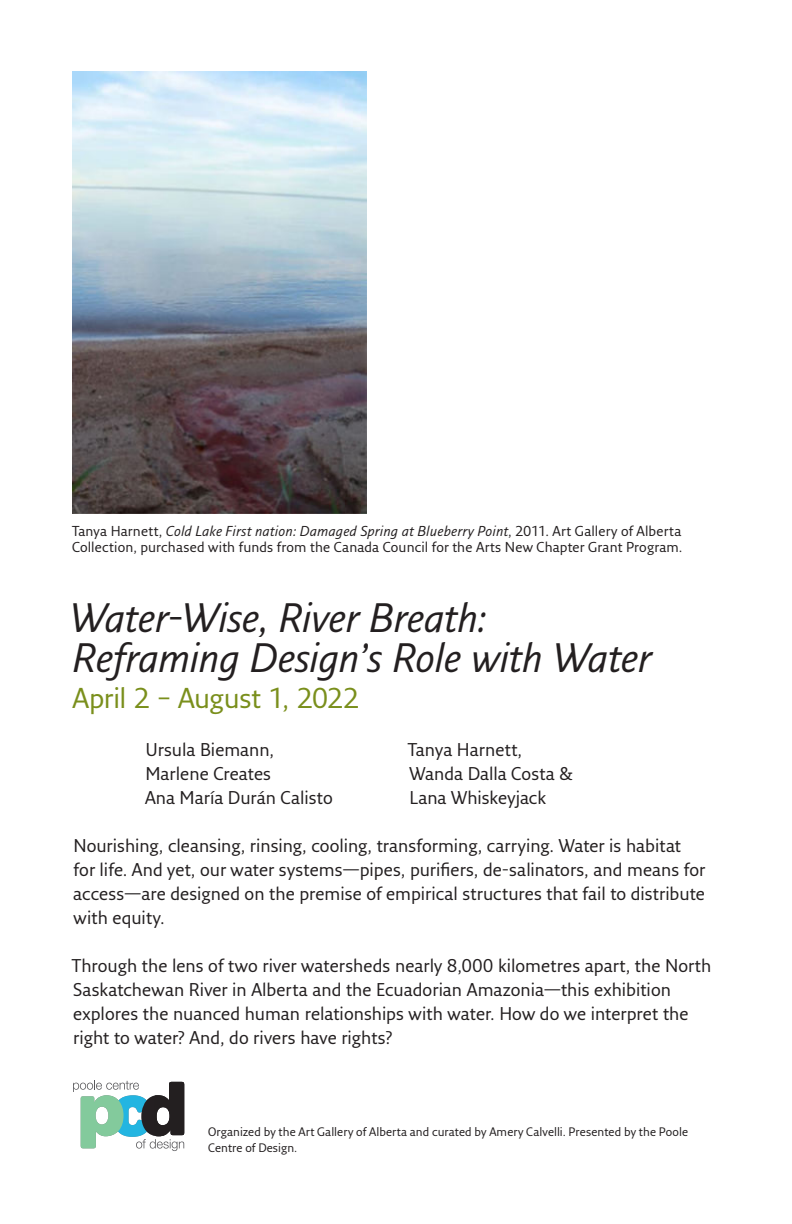
<style>
.page{position:relative;width:792px;height:1224px;background:#fff}
.page>*{position:absolute;margin:0;border:0;box-sizing:border-box;transform-origin:0 0}
.t1{font:italic 40px/40px "Fresco Sans Pro";letter-spacing:-.015em;color:#231f20}
.t2{font:28px "Fresco Sans Pro";letter-spacing:-.015em;color:#7a8f1c}
.t3{font:18px/24px "Fresco Sans Pro";color:#231f20}
.t4{font:14px/16px "Fresco Sans Pro";letter-spacing:.01em;color:#231f20}
.t5{font:12px/16px "Fresco Sans Pro";letter-spacing:.005em;color:#231f20}
.s1{font-style:italic}
</style>
<div class="page">
<img style="left:72px;top:72px;width:294px;height:442px">
<svg style="left:73px;top:1080px;width:111px;height:71px"></svg>
<p class="t4" style="left:72px;top:524px;width:612px">Tanya Harnett, <span class="s1">Cold Lake First nation: Damaged Spring at Blueberry Point</span>, 2011. Art Gallery of Alberta<br>Collection, purchased with funds from the Canada Council for the Arts New Chapter Grant Program.</p>
<h1 class="t1" style="left:70px;top:601px;width:583px">Water-Wise, River Breath:<br>Reframing Design’s Role with Water</h1>
<h2 class="t2" style="left:73px;top:685px;width:289px">April 2 – August 1, 2022</h2>
<p class="t3" style="left:145px;top:739px;width:189px">Ursula Biemann,<br>Marlene Creates<br>Ana María Durán Calisto</p>
<p class="t3" style="left:408px;top:739px;width:167px">Tanya Harnett,<br>Wanda Dalla Costa &amp;<br>Lana Whiskeyjack</p>
<p class="t3" style="left:73px;top:835px;width:634px">Nourishing, cleansing, rinsing, cooling, transforming, carrying. Water is habitat for life. And yet, our water systems—pipes, purifiers, de-salinators, and means for access—are designed on the premise of empirical structures that fail to distribute with equity.</p>
<p class="t3" style="left:72px;top:955px;width:641px">Through the lens of two river watersheds nearly 8,000 kilometres apart, the North Saskatchewan River in Alberta and the Ecuadorian Amazonia—this exhibition explores the nuanced human relationships with water. How do we interpret the right to water? And, do rivers have rights?</p>
<p class="t5" style="left:208px;top:1124px;width:481px">Organized by the Art Gallery of Alberta and curated by Amery Calvelli. Presented by the Poole<br>Centre of Design.</p>
</div>
